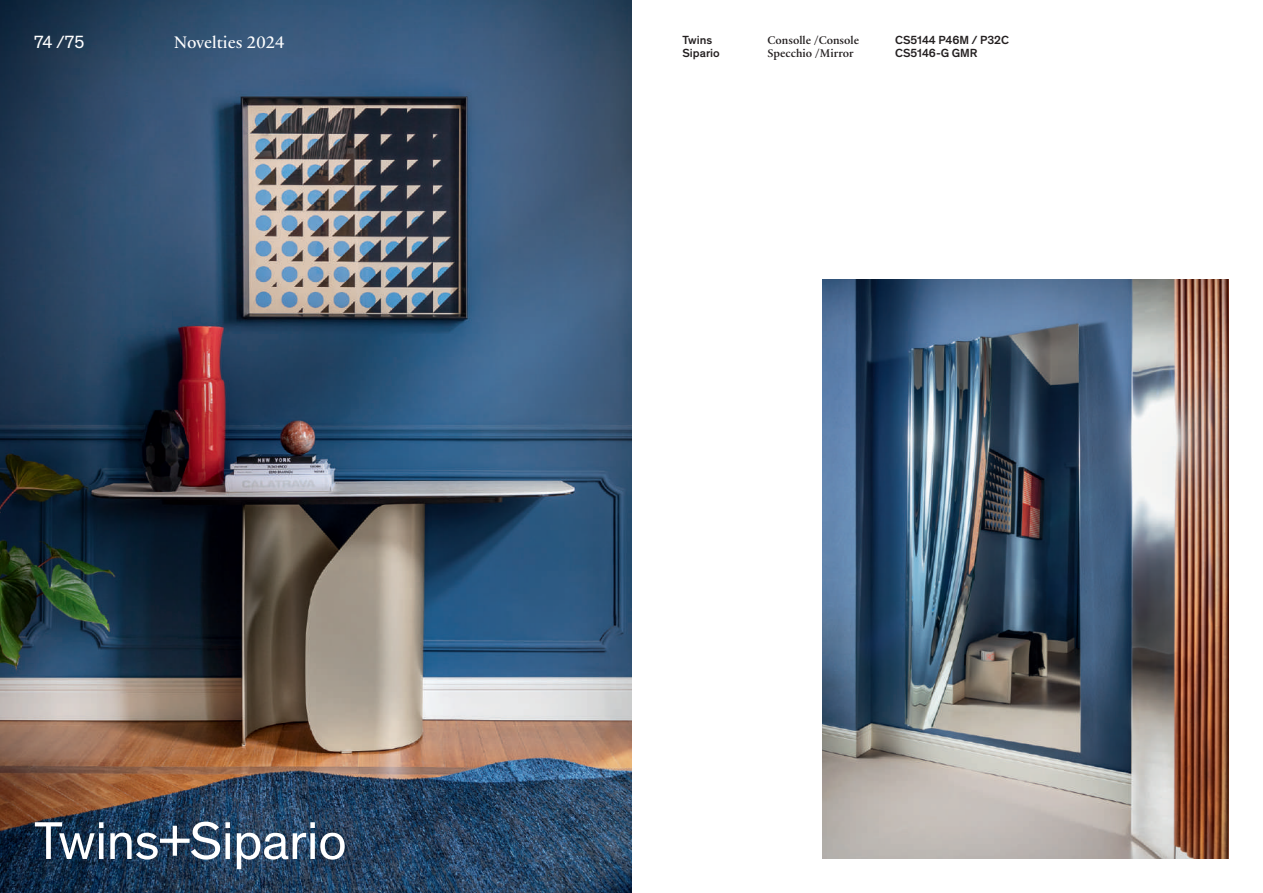
<style>
.page{position:relative;width:1263px;height:893px;background:#fff}
.page>*{position:absolute;margin:0;border:0;box-sizing:border-box;transform-origin:0 0}
.t1{font:54px "Theinhardt";letter-spacing:-.015em;color:#fff}
.t2{font:18px "Practice";color:#fff}
.t3{font:18px "Theinhardt";color:#fff}
.t4{font:500 12px "Theinhardt";color:#231f20}
.t5{font:600 12px "Practice";color:#231f20}
</style>
<div class="page">
<img style="left:0;top:0;width:631px;height:893px">
<img style="left:822px;top:280px;width:407px;height:579px">
<h2 class="t3" style="left:34px;top:30px;width:52px">74 /75</h2>
<h2 class="t2" style="left:174px;top:30px;width:112px">Novelties 2024</h2>
<h1 class="t1" style="left:34px;top:803px;width:314px">Twins+Sipario</h1>
<p class="t4" style="left:682px;top:31px;width:31px">Twins</p>
<p class="t5" style="left:767px;top:31px;width:93px">Consolle /Console</p>
<p class="t4" style="left:895px;top:31px;width:115px">CS5144 P46M / P32C</p>
<p class="t4" style="left:682px;top:44px;width:39px">Sipario</p>
<p class="t5" style="left:767px;top:45px;width:88px">Specchio /Mirror</p>
<p class="t4" style="left:895px;top:44px;width:84px">CS5146-G GMR</p>
</div>
